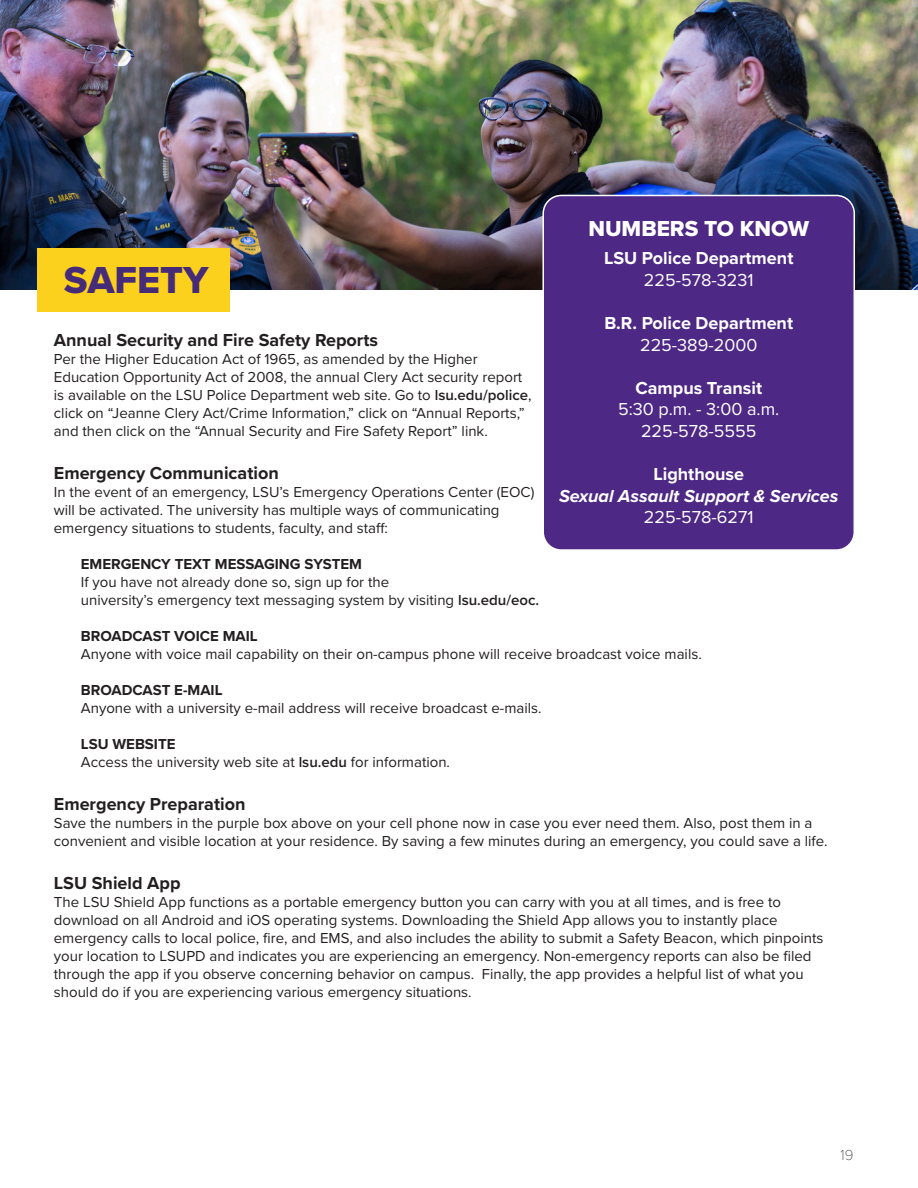
<style>
.page{position:relative;width:918px;height:1188px;background:#fff}
.page>*{position:absolute;margin:0;border:0;box-sizing:border-box;transform-origin:0 0}
.t1{font:39px "Proxima Nova Extrabld";color:#462b79}
.t2{font:22.5px "Proxima Nova Extrabld";color:#fff}
.t3{font:700 18px "Proxima Nova";color:#231f20}
.t4{font:18px "Proxima Nova";color:#fff}
.t5{font:700 18px "Proxima Nova";color:#fff}
.t6{font:italic 700 18px/21.6px "Proxima Nova";color:#fff;text-align:center}
.t7{font:15px/18px "Proxima Nova";color:#231f20}
.t8{font:700 15px "Proxima Nova";color:#231f20}
.t9{font:100 15px "Proxima Nova T";color:#231f20}
.s1{font-style:normal}
.s2{font-weight:400;font-style:normal}
.s3{font-weight:600}
.s4{font-weight:700}
</style>
<div class="page">
<img style="left:0;top:0;width:918px;height:289px">
<div style="left:38px;top:248px;width:192px;height:64px;background:#fcd11e"></div>
<div style="left:543px;top:195px;width:311px;height:355px;background:#4d2884;border-radius:18px"></div>
<div style="left:542px;top:195px;width:313px;height:356px;border:2px solid #fff;border-radius:18px"></div>
<p class="t2" style="left:588px;top:212px;width:222px">NUMBERS TO KNOW</p>
<p class="t5" style="left:604px;top:245px;width:191px">LSU Police Department</p>
<p class="t4" style="left:644px;top:266px;width:111px">225-578-3231</p>
<p class="t5" style="left:604px;top:310px;width:190px">B.R. Police Department</p>
<p class="t4" style="left:640px;top:331px;width:119px">225-389-2000</p>
<p class="t5" style="left:635px;top:374px;width:128px">Campus Transit</p>
<p class="t4" style="left:618px;top:396px;width:163px">5:30 p.m. - 3:00 a.m.</p>
<p class="t4" style="left:641px;top:418px;width:117px">225-578-5555</p>
<p class="t6" style="left:559px;top:463px;width:281px"><span class="s1">Lighthouse<br></span>Sexual Assault Support &amp; Services<br><span class="s2">225-578-6271</span></p>
<p class="t1" style="left:64px;top:251px;width:146px">SAFETY</p>
<p class="t3" style="left:54px;top:326px;width:326px">Annual Security and Fire Safety Reports</p>
<p class="t7" style="left:54px;top:349px;width:479px">Per the Higher Education Act of 1965, as amended by the Higher Education Opportunity Act of 2008, the annual Clery Act security report is available on the LSU Police Department web site. Go to <span class="s3">lsu.edu/police</span>, click on “Jeanne Clery Act/Crime Information,” click on “Annual Reports,” and then click on the “Annual Security and Fire Safety Report” link.</p>
<p class="t3" style="left:54px;top:460px;width:226px">Emergency Communication</p>
<p class="t7" style="left:54px;top:482px;width:482px">In the event of an emergency, LSU’s Emergency Operations Center (EOC) will be activated. The university has multiple ways of communicating emergency situations to students, faculty, and staff:</p>
<p class="t7" style="left:81px;top:554px;width:460px"><span class="s4">EMERGENCY TEXT MESSAGING SYSTEM<br></span>If you have not already done so, sign up for the<br>university’s emergency text messaging system by visiting <span class="s3">lsu.edu/eoc.</span></p>
<p class="t8" style="left:81px;top:625px;width:178px">BROADCAST VOICE MAIL</p>
<p class="t7" style="left:81px;top:644px;width:622px">Anyone with voice mail capability on their on-campus phone will receive broadcast voice mails.</p>
<p class="t8" style="left:81px;top:679px;width:143px">BROADCAST E-MAIL</p>
<p class="t7" style="left:81px;top:698px;width:462px">Anyone with a university e-mail address will receive broadcast e-mails.</p>
<p class="t8" style="left:81px;top:733px;width:96px">LSU WEBSITE</p>
<p class="t7" style="left:81px;top:752px;width:371px">Access the university web site at <span class="s3">lsu.edu</span> for information.</p>
<p class="t3" style="left:54px;top:791px;width:193px">Emergency Preparation</p>
<p class="t7" style="left:54px;top:814px;width:775px">Save the numbers in the purple box above on your cell phone now in case you ever need them. Also, post them in a convenient and visible location at your residence. By saving a few minutes during an emergency, you could save a life.</p>
<p class="t3" style="left:54px;top:870px;width:128px">LSU Shield App</p>
<p class="t7" style="left:54px;top:893px;width:771px">The LSU Shield App functions as a portable emergency button you can carry with you at all times, and is free to download on all Android and iOS operating systems. Downloading the Shield App allows you to instantly place emergency calls to local police, fire, and EMS, and also includes the ability to submit a Safety Beacon, which pinpoints your location to LSUPD and indicates you are experiencing an emergency. Non-emergency reports can also be filed through the app if you observe concerning behavior on campus. Finally, the app provides a helpful list of what you should do if you are experiencing various emergency situations.</p>
<p class="t9" style="left:841px;top:1144px;width:14px">19</p>
</div>
